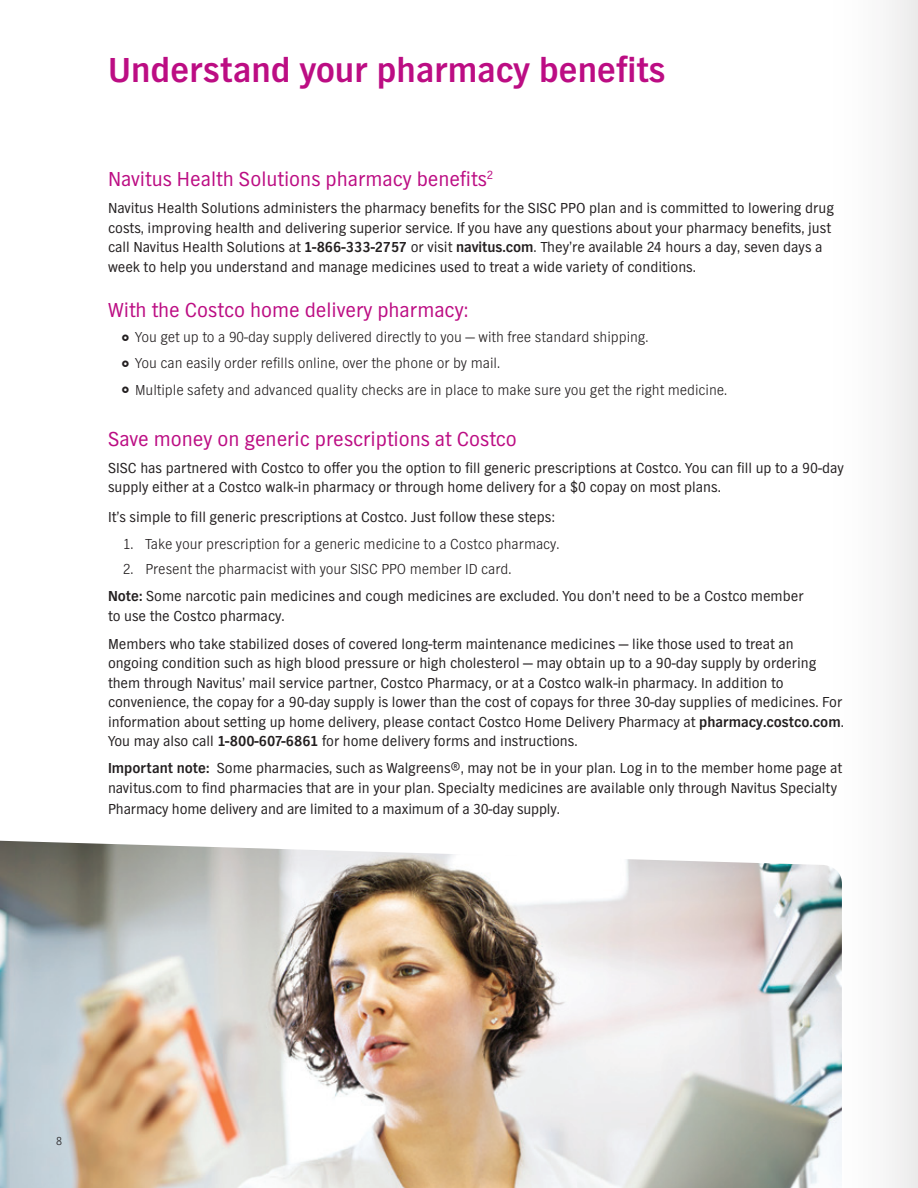
<style>
.page{position:relative;width:918px;height:1188px;background:#fff}
.page>*{position:absolute;margin:0;border:0;box-sizing:border-box;transform-origin:0 0}
.Main_Head{font:700 36px "TV Nord EF";color:#bc0d83}
.Head__12_13{font:21px "TV Nord EF";color:#bc0d83}
.Body_copy{font:15px/19.5px "TV Nord EF";color:#231f20}
.t1{font:300 15px "TV Nord EF";color:#231f20}
.t2{font:300 12px "TV Nord EF";color:#231f20}
.s1{font-weight:700}
</style>
<div class="page">
<div style="left:792px;top:0;width:126px;height:1188px;background:linear-gradient(to right,#fff,#f0eff0)"></div>
<img style="left:0;top:841px;width:842px;height:347px">
<p class="Main_Head" style="left:108px;top:50px;width:559px">Understand your pharmacy benefits</p>
<p class="Head__12_13" style="left:108px;top:168px;width:387px">Navitus Health Solutions pharmacy benefits<sup>2</sup></p>
<p class="Body_copy" style="left:108px;top:198px;width:727px">Navitus Health Solutions administers the pharmacy benefits for the SISC PPO plan and is committed to lowering drug costs, improving health and delivering superior service. If you have any questions about your pharmacy benefits, just call Navitus Health Solutions at <span class="s1">1-866-333-2757</span> or visit <span class="s1">navitus.com</span>. They’re available 24 hours a day, seven days a week to help you understand and manage medicines used to treat a wide variety of conditions.</p>
<p class="Head__12_13" style="left:108px;top:298px;width:362px">With the Costco home delivery pharmacy:</p>
<p class="t1" style="left:135px;top:329px;width:515px">You get up to a 90-day supply delivered directly to you — with free standard shipping.</p>
<p class="t1" style="left:135px;top:355px;width:367px">You can easily order refills online, over the phone or by mail.</p>
<p class="t1" style="left:135px;top:382px;width:594px">Multiple safety and advanced quality checks are in place to make sure you get the right medicine.</p>
<p class="Head__12_13" style="left:108px;top:427px;width:410px">Save money on generic prescriptions at Costco</p>
<p class="Body_copy" style="left:108px;top:458px;width:737px">SISC has partnered with Costco to offer you the option to fill generic prescriptions at Costco. You can fill up to a 90-day supply either at a Costco walk-in pharmacy or through home delivery for a $0 copay on most plans.</p>
<p class="Body_copy" style="left:108px;top:507px;width:448px">It’s simple to fill generic prescriptions at Costco. Just follow these steps:</p>
<p class="t1" style="left:123px;top:536px;width:438px">1. Take your prescription for a generic medicine to a Costco pharmacy.</p>
<p class="t1" style="left:123px;top:561px;width:390px">2. Present the pharmacist with your SISC PPO member ID card.</p>
<p class="Body_copy" style="left:108px;top:586px;width:697px"><span class="s1">Note:</span> Some narcotic pain medicines and cough medicines are excluded. You don’t need to be a Costco member to use the Costco pharmacy.</p>
<p class="Body_copy" style="left:108px;top:634px;width:737px">Members who take stabilized doses of covered long-term maintenance medicines — like those used to treat an ongoing condition such as high blood pressure or high cholesterol — may obtain up to a 90-day supply by ordering them through Navitus’ mail service partner, Costco Pharmacy, or at a Costco walk-in pharmacy. In addition to convenience, the copay for a 90-day supply is lower than the cost of copays for three 30-day supplies of medicines. For information about setting up home delivery, please contact Costco Home Delivery Pharmacy at <span class="s1">pharmacy.costco.com</span>.<br>You may also call <span class="s1">1-800-607-6861</span> for home delivery forms and instructions.</p>
<p class="Body_copy" style="left:108px;top:758px;width:736px"><span class="s1">Important note:</span> Some pharmacies, such as Walgreens®, may not be in your plan. Log in to the member home page at navitus.com to find pharmacies that are in your plan. Specialty medicines are available only through Navitus Specialty</p>
<p class="Body_copy" style="left:108px;top:799px;width:453px">Pharmacy home delivery and are limited to a maximum of a 30-day supply.</p>
<p class="t2" style="left:56px;top:1134px;width:8px">8</p>
</div>
